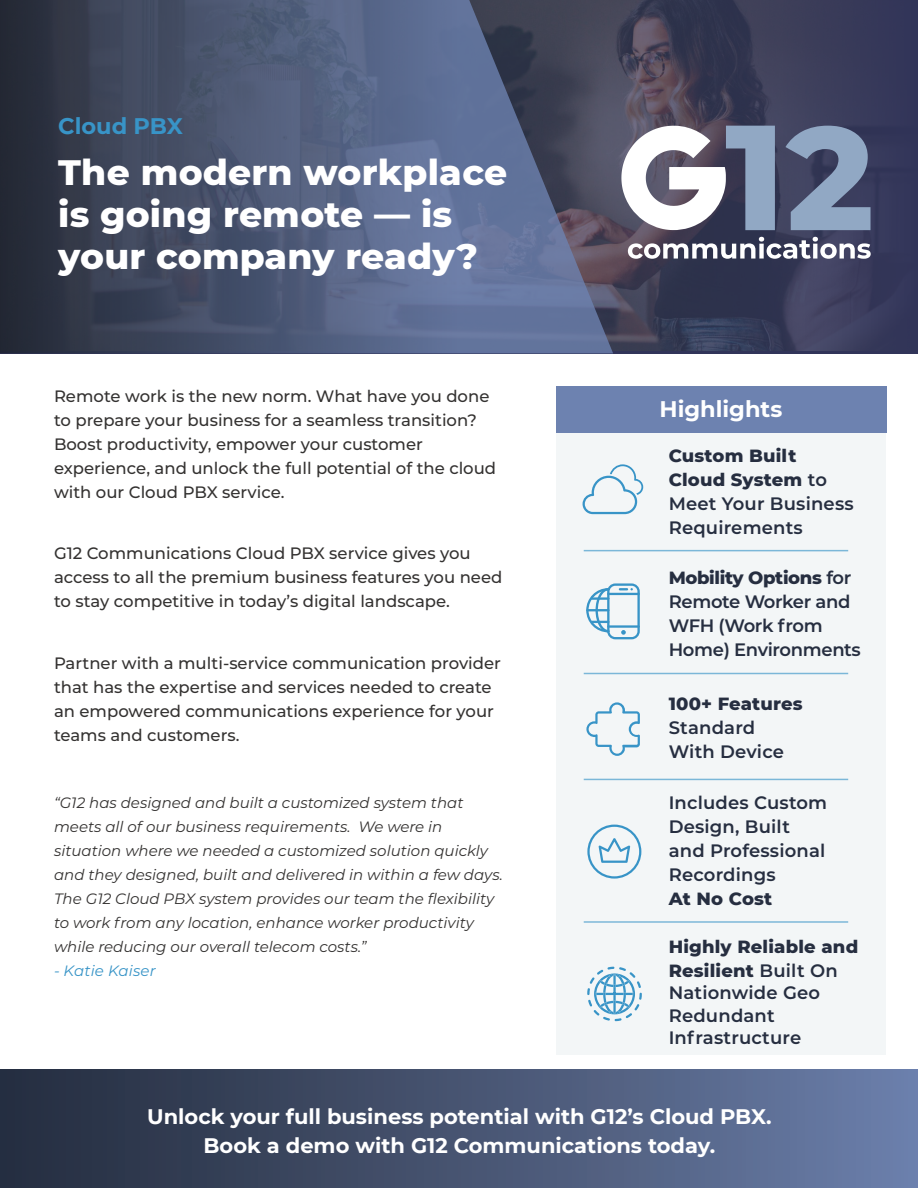
<style>
.page{position:relative;width:918px;height:1188px;background:#fff}
.page>*{position:absolute;margin:0;border:0;box-sizing:border-box;transform-origin:0 0}
.t1{font:800 36px/42px "Montserrat";letter-spacing:.005em;color:#fff}
.t2{font:700 22.5px "Montserrat";color:#fff}
.t3{font:700 22.5px "Montserrat";color:#3894c7}
.t4{font:700 21px "Montserrat";color:#fff}
.t5{font:600 18px/24px "Montserrat";letter-spacing:.01em;color:#262e40}
.t6{font:600 18px/24px "Montserrat";letter-spacing:-.02em;color:#262e40}
.t7{font:500 16.5px/24px "Montserrat";color:#343231}
.t8{font:italic 15px/24px "Montserrat";color:#343231}
.t9{font:italic 15px "Montserrat";letter-spacing:.01em;color:#3894c7}
.s1{font-weight:800}
</style>
<div class="page">
<img style="left:613px;top:0;width:305px;height:351px">
<svg style="left:0;top:0;width:613px;height:353px;background:#4b5671"></svg>
<div style="left:0;top:1070px;width:918px;height:118px;background:linear-gradient(to right,#242c3c,#6b7ea9)"></div>
<svg style="left:785px;top:126px;width:86px;height:104px;background:#6e7d9a"></svg>
<svg style="left:628px;top:237px;width:243px;height:22px"></svg>
<svg style="left:621px;top:126px;width:154px;height:104px"></svg>
<div style="left:557px;top:386px;width:329px;height:669px;background:#f3f6f7"></div>
<div style="left:557px;top:386px;width:330px;height:47px;background:#6d82b0"></div>
<hr style="left:584px;top:550px;width:264px;height:1px;background:#3894c7">
<hr style="left:584px;top:673px;width:264px;height:1px;background:#3894c7">
<hr style="left:584px;top:779px;width:264px;height:1px;background:#3894c7">
<hr style="left:584px;top:921px;width:264px;height:2px;background:#3894c7">
<svg style="left:583px;top:464px;width:60px;height:50px"></svg>
<svg style="left:586px;top:583px;width:54px;height:56px"></svg>
<svg style="left:586px;top:702px;width:54px;height:54px"></svg>
<svg style="left:587px;top:825px;width:54px;height:54px"></svg>
<svg style="left:587px;top:967px;width:55px;height:54px"></svg>
<p class="t3" style="left:58px;top:110px;width:126px">Cloud PBX</p>
<p class="t1" style="left:58px;top:150px;width:450px">The modern workplace is going remote — is your company ready?</p>
<p class="t7" style="left:54px;top:383px;width:444px">Remote work is the new norm. What have you done to prepare your business for a seamless transition?<br>Boost productivity, empower your customer experience, and unlock the full potential of the cloud with our Cloud PBX service.</p>
<p class="t7" style="left:54px;top:541px;width:450px">G12 Communications Cloud PBX service gives you access to all the premium business features you need to stay competitive in today’s digital landscape.</p>
<p class="t7" style="left:54px;top:650px;width:448px">Partner with a multi-service communication provider that has the expertise and services needed to create an empowered communications experience for your teams and customers.</p>
<p class="t8" style="left:54px;top:790px;width:450px">“G12 has designed and built a customized system that meets all of our business requirements. We were in situation where we needed a customized solution quickly and they designed, built and delivered in within a few days.<br>The G12 Cloud PBX system provides our team the flexibility to work from any location, enhance worker productivity while reducing our overall telecom costs.”</p>
<p class="t9" style="left:54px;top:961px;width:103px">- Katie Kaiser</p>
<p class="t2" style="left:660px;top:393px;width:124px">Highlights</p>
<p class="t5" style="left:669px;top:443px;width:187px"><span class="s1">Custom Built<br>Cloud System</span> to<br>Meet Your Business<br>Requirements</p>
<p class="t6" style="left:669px;top:564px;width:194px"><span class="s1">Mobility Options</span> for<br>Remote Worker and<br>WFH (Work from<br>Home) Environments</p>
<p class="t5" style="left:669px;top:691px;width:136px"><span class="s1">100+ Features<br></span>Standard<br>With Device</p>
<p class="t5" style="left:669px;top:790px;width:160px">Includes Custom<br>Design, Built and Professional<br>Recordings<br><span class="s1">At No Cost</span></p>
<p class="t5" style="left:669px;top:934px;width:191px;line-height:23px"><span class="s1">Highly Reliable and<br>Resilient</span> Built On<br>Nationwide Geo<br>Redundant<br>Infrastructure</p>
<p class="t4" style="left:147px;top:1101px;width:626px">Unlock your full business potential with G12’s Cloud PBX.</p>
<p class="t4" style="left:204px;top:1130px;width:513px">Book a demo with G12 Communications today.</p>
</div>
